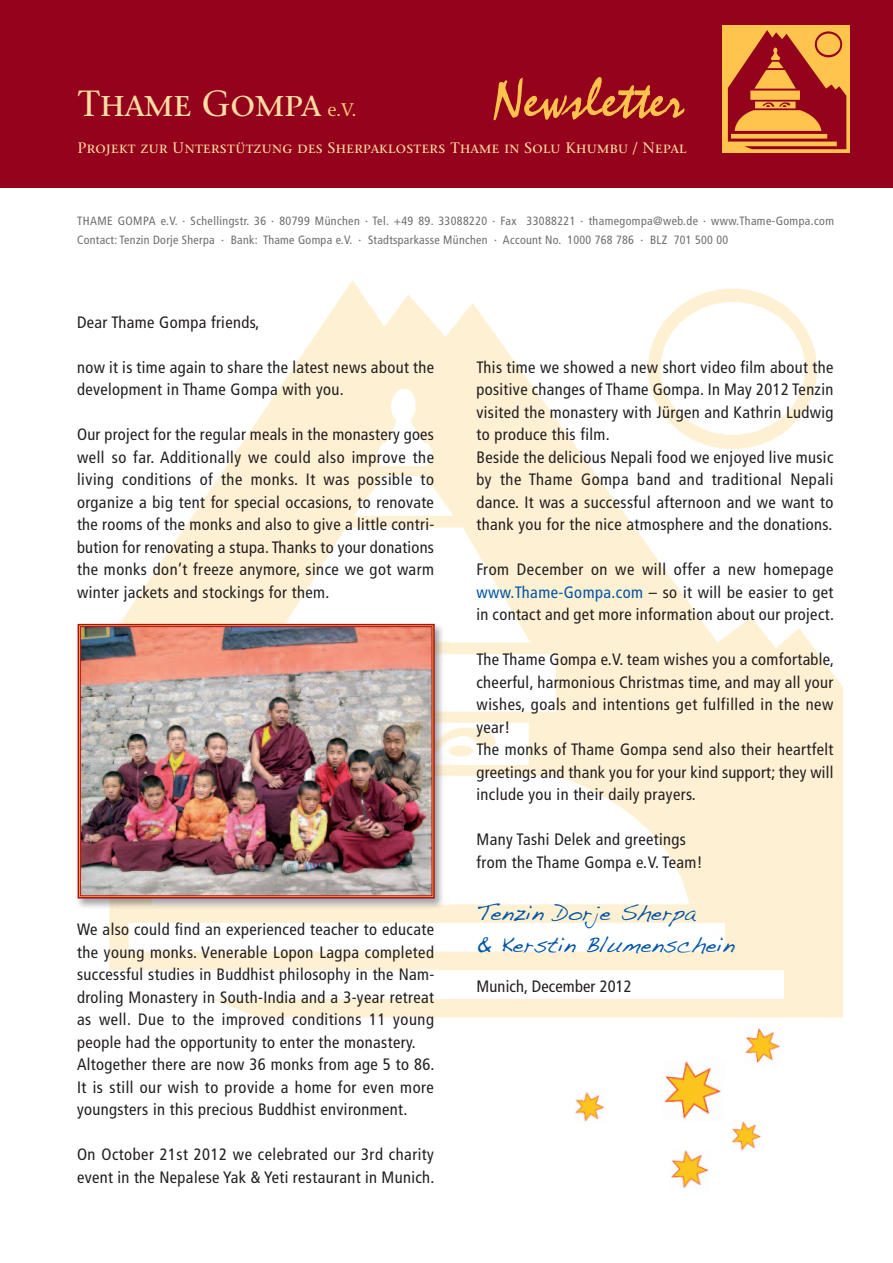
<style>
.page{position:relative;width:893px;height:1263px;background:#fff}
.page>*{position:absolute;margin:0;border:0;box-sizing:border-box;transform-origin:0 0}
.t1{font:54px "Mistral";color:#fec34d}
.t2{font:500 36px "Stone Serif Expert BQ";letter-spacing:-.005em;color:#ffdda3}
.t3{font:22.5px/31.5px "Handwriting Dakota";color:#0154a6}
.t4{font:condensed 16.5px/22.5px "Frutiger";letter-spacing:.025em;color:#231f20}
.t5{font:500 15px "Stone Serif Expert BQ";letter-spacing:.025em;color:#ffdda3}
.t6{font:condensed 12px/18px "Frutiger";letter-spacing:.025em;color:#6c6d70}
.s1{font-family:"Stone Serif BQ";font-size:18px;color:#fed07a}
.s2{font-size:18px;color:#fed07a}
.s3{color:#0154a6}
</style>
<div class="page">
<img style="left:109px;top:281px;width:734px;height:737px">
<div style="left:1px;top:0;width:892px;height:187px;background:#94021b"></div>
<img style="left:723px;top:26px;width:127px;height:127px">
<img style="left:77px;top:618px;width:373px;height:295px">
<img style="left:82px;top:628px;width:348px;height:266px">
<div style="left:78px;top:624px;width:357px;height:274px;border:2px solid #b00d15"></div>
<div style="left:80px;top:626px;width:352px;height:270px;border:1px solid #b00d15"></div>
<img style="left:664px;top:1061px;width:57px;height:58px">
<img style="left:745px;top:1027px;width:36px;height:36px">
<img style="left:574px;top:1092px;width:31px;height:30px">
<img style="left:671px;top:1150px;width:38px;height:39px">
<img style="left:731px;top:1121px;width:30px;height:30px">
<h1 class="t1" style="left:494px;top:78px;width:191px">Newsletter</h1>
<p class="t5" style="left:78px;top:139px;width:610px">Projekt zur Unterstützung des Sherpaklosters Thame in Solu Khumbu / Nepal</p>
<h2 class="t2" style="left:78px;top:83px;width:280px">Thame Gompa <span class="s1">e</span><span class="s2">.V.</span></h2>
<p class="t6" style="left:77px;top:213px;width:758px">THAME GOMPA e.V. · Schellingstr. 36 · 80799 München · Tel. +49 89. 33088220 · Fax 33088221 · thamegompa@web.de · www.Thame-Gompa.com<br>Contact: Tenzin Dorje Sherpa · Bank: Thame Gompa e.V. · Stadtsparkasse München · Account No. 1000 768 786 · BLZ 701 500 00</p>
<p class="t4" style="left:77px;top:312px;width:184px">Dear Thame Gompa friends,</p>
<p class="t4" style="left:77px;top:357px;width:358px">now it is time again to share the latest news about the development in Thame Gompa with you.</p>
<p class="t4" style="left:77px;top:424px;width:359px;text-align:justify">Our project for the regular meals in the monastery goes well so far. Additionally we could also improve the living conditions of the monks. It was possible to organize a big tent for special occasions, to renovate the rooms of the monks and also to give a little contri&shy;bution for renovating a stupa. Thanks to your donations the monks don’t freeze anymore, since we got warm winter jackets and stockings for them.</p>
<p class="t4" style="left:77px;top:919px;width:359px">We also could find an experienced teacher to educate the young monks. Venerable Lopon Lagpa completed successful studies in Buddhist philosophy in the Nam&shy;droling Monastery in South-India and a 3-year retreat as well. Due to the improved conditions 11 young people had the opportunity to enter the monastery.<br>Altogether there are now 36 monks from age 5 to 86.<br>It is still our wish to provide a home for even more youngsters in this precious Buddhist environment.</p>
<p class="t4" style="left:77px;top:1144px;width:359px">On October 21st 2012 we celebrated our 3rd charity event in the Nepalese Yak &amp; Yeti restaurant in Munich.</p>
<p class="t4" style="left:476px;top:357px;width:358px">This time we showed a new short video film about the positive changes of Thame Gompa. In May 2012 Tenzin visited the monastery with Jürgen and Kathrin Ludwig to produce this film.<br>Beside the delicious Nepali food we enjoyed live music by the Thame Gompa band and traditional Nepali dance. It was a successful afternoon and we want to thank you for the nice atmosphere and the donations.</p>
<p class="t4" style="left:476px;top:559px;width:359px;text-align:justify">From December on we will offer a new homepage <span class="s3">www.Thame-Gompa.com</span> – so it will be easier to get in contact and get more information about our project.</p>
<p class="t4" style="left:476px;top:649px;width:359px">The Thame Gompa e.V. team wishes you a comfortable, cheerful, harmonious Christmas time, and may all your wishes, goals and intentions get fulfilled in the new year!<br>The monks of Thame Gompa send also their heartfelt greetings and thank you for your kind support; they will include you in their daily prayers.</p>
<p class="t4" style="left:476px;top:829px;width:228px">Many Tashi Delek and greetings from the Thame Gompa e.V. Team!</p>
<h3 class="t3" style="left:476px;top:896px;width:259px">Tenzin Dorje Sherpa<br>&amp; Kerstin Blumenschein</h3>
<p class="t4" style="left:476px;top:976px;width:157px">Munich, December 2012</p>
</div>
